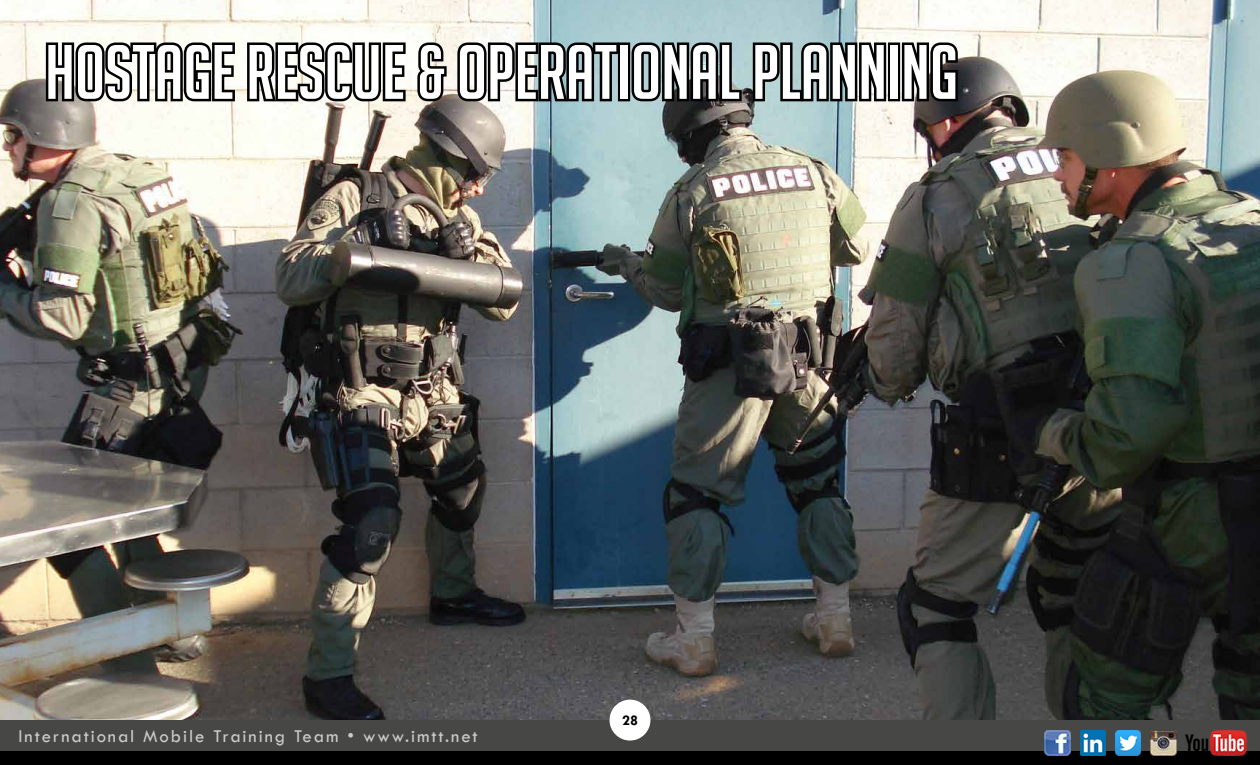
<style>
.page{position:relative;width:1260px;height:765px;background:#fff}
.page>*{position:absolute;margin:0;border:0;box-sizing:border-box;transform-origin:0 0}
.t1{font:75px "Big Noodle Titling";color:#fff}
.t2{font:18.75px "Tw Cen";letter-spacing:.1em;color:#ccc}
.t3{font:700 15px "Tw Cen";color:#000}
</style>
<div class="page">
<img style="left:0;top:0;width:1260px;height:720px">
<svg style="left:43px;top:40px;width:194px;height:64px"></svg>
<svg style="left:245px;top:40px;width:163px;height:64px"></svg>
<svg style="left:415px;top:40px;width:34px;height:64px;background:#6d6b66"></svg>
<svg style="left:455px;top:40px;width:166px;height:64px;background:#515757"></svg>
<div style="left:618px;top:42px;width:12px;height:59px;border:5px solid #000"></div>
<svg style="left:629px;top:31px;width:115px;height:74px;background:#4f5a5c"></svg>
<svg style="left:750px;top:31px;width:139px;height:74px;background:#5a6565"></svg>
<div style="left:888px;top:42px;width:12px;height:59px;border:5px solid #000"></div>
<svg style="left:899px;top:31px;width:61px;height:74px"></svg>
<div style="left:0;top:720px;width:1260px;height:45px;background:#474746"></div>
<div style="left:0;top:751px;width:1260px;height:14px;background:#000"></div>
<img style="left:1080px;top:730px;width:26px;height:26px">
<img style="left:1115px;top:730px;width:26px;height:26px">
<img style="left:1151px;top:730px;width:25px;height:26px">
<img style="left:1186px;top:730px;width:61px;height:26px">
<img style="left:1045px;top:730px;width:25px;height:26px">
<div style="left:610px;top:700px;width:40px;height:40px;background:#fff;border-radius:50%"></div>
<div style="left:610px;top:700px;width:40px;height:41px;border:1px solid #fff;border-radius:50%"></div>
<h1 class="t1" style="left:45px;top:32px;width:914px">HOSTAGE RESCUE &amp; OPERATIONAL PLANNING</h1>
<p class="t2" style="left:19px;top:725px;width:461px">International Mobile Training Team • www.imtt.net</p>
<p class="t3" style="left:622px;top:711px;width:17px">28</p>
</div>
